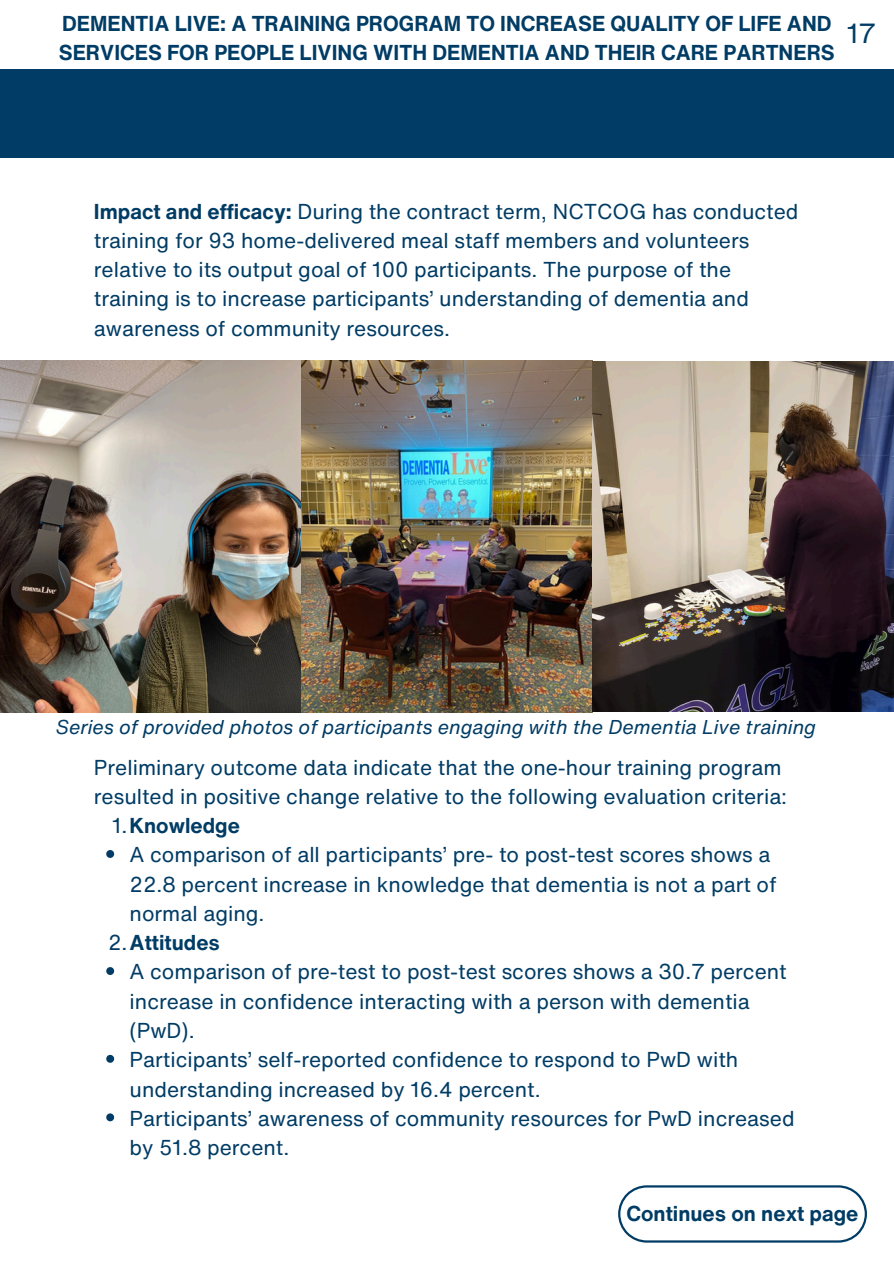
<style>
.page{position:relative;width:894px;height:1264px;background:#fff}
.page>*{position:absolute;margin:0;border:0;box-sizing:border-box;transform-origin:0 0}
.t1{font:27px "Helvetica Now Text";color:#003c65}
.t2{font:21px/29.2px "Helvetica Now Text";color:#003c65}
.t3{font:700 21px/29.2px "Helvetica Now Text";color:#003c65}
.t4{font:italic 19.5px "Helvetica Now Text";color:#003c65}
.s1{font-weight:700}
.s2{font-weight:400}
</style>
<div class="page">
<div style="left:0;top:69px;width:893px;height:89px;background:#003c65"></div>
<svg style="left:106px;top:850px;width:8px;height:8px"></svg>
<svg style="left:106px;top:967px;width:8px;height:8px"></svg>
<svg style="left:106px;top:1054px;width:8px;height:8px"></svg>
<svg style="left:106px;top:1113px;width:8px;height:8px"></svg>
<svg style="left:618px;top:1185px;width:248px;height:57px"></svg>
<img style="left:0;top:360px;width:592px;height:352px">
<img style="left:592px;top:362px;width:301px;height:350px">
<p class="t3" style="left:59px;top:9px;width:777px">DEMENTIA LIVE: A TRAINING PROGRAM TO INCREASE QUALITY OF LIFE AND<br>SERVICES FOR PEOPLE LIVING WITH DEMENTIA AND THEIR CARE PARTNERS</p>
<p class="t1" style="left:846px;top:13px;width:31px">17</p>
<h1 class="t2" style="left:94px;top:196px;width:706px"><span class="s1">Impact and efficacy:</span> During the contract term, NCTCOG has conducted training for 93 home-delivered meal staff members and volunteers relative to its output goal of 100 participants. The purpose of the training is to increase participants’ understanding of dementia and awareness of community resources.</h1>
<h2 class="t4" style="left:56px;top:712px;width:761px">Series of provided photos of participants engaging with the Dementia Live training</h2>
<p class="t2" style="left:94px;top:752px;width:694px">Preliminary outcome data indicate that the one-hour training program resulted in positive change relative to the following evaluation criteria:</p>
<p class="t3" style="left:112px;top:810px;width:129px"><span class="s2">1.</span>Knowledge</p>
<p class="t2" style="left:129px;top:840px;width:648px">A comparison of all participants’ pre- to post-test scores shows a<br>22.8 percent increase in knowledge that dementia is not a part of normal aging.</p>
<p class="t3" style="left:108px;top:927px;width:113px"><span class="s2">2.</span>Attitudes</p>
<p class="t2" style="left:129px;top:957px;width:658px">A comparison of pre-test to post-test scores shows a 30.7 percent increase in confidence interacting with a person with dementia (PwD).</p>
<p class="t2" style="left:129px;top:1044px;width:610px">Participants’ self-reported confidence to respond to PwD with understanding increased by 16.4 percent.</p>
<p class="t2" style="left:129px;top:1103px;width:666px">Participants’ awareness of community resources for PwD increased by 51.8 percent.</p>
<p class="t3" style="left:626px;top:1198px;width:233px">Continues on next page</p>
</div>
